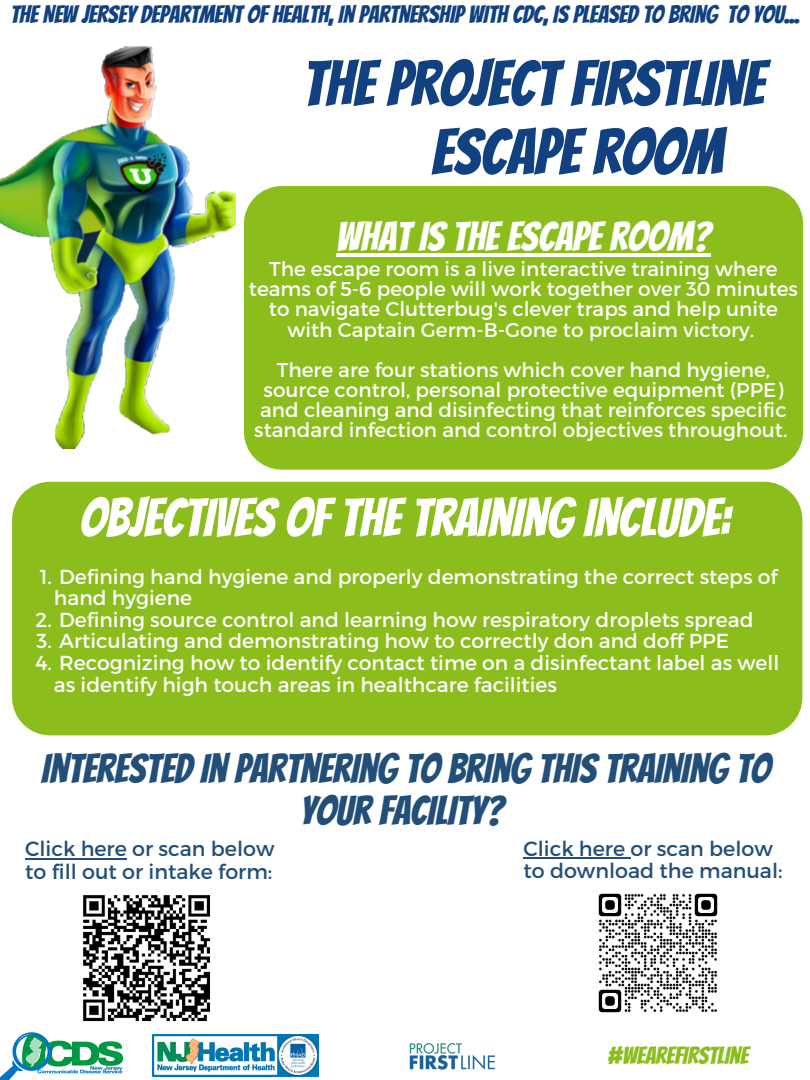
<style>
.page{position:relative;width:810px;height:1080px;background:#fff}
.page>*{position:absolute;margin:0;border:0;box-sizing:border-box;transform-origin:0 0}
.t1{font:63.75px "Bangers";color:#114181}
.t2{font:63.12px "Bangers";color:#114181}
.t3{font:53.19px "Bangers";color:#fff}
.t4{font:40.62px/41.8px "Bangers";color:#224f79;text-align:center}
.t5{font:40.62px "Bangers";color:#fff}
.t6{font:24.38px "Bangers";color:#114181}
.t7{font:24.06px "Bangers";color:#8bbd1c}
.t8{font:20.62px/22px "Montserrat";color:#224f79}
.t9{font:20.25px/21.6px "Montserrat";color:#fff}
.t10{font:20px/20.1px "Montserrat";color:#fff;text-align:center}
</style>
<div class="page">
<div style="left:244px;top:186px;width:559px;height:284px;background:#8bbd1c;border-radius:38px"></div>
<hr style="left:336px;top:254px;width:375px;height:3px;background:#fff">
<div style="left:12px;top:482px;width:790px;height:253px;background:#8bbd1c;border-radius:38px"></div>
<img style="left:0;top:46px;width:236px;height:403px">
<img style="left:0;top:1032px;width:122px;height:48px">
<img style="left:152px;top:1035px;width:167px;height:42px">
<img style="left:409px;top:1043px;width:86px;height:27px">
<img style="left:83px;top:895px;width:127px;height:127px">
<hr style="left:25px;top:858px;width:102px;height:2px;background:#224f79">
<hr style="left:523px;top:857px;width:107px;height:2px;background:#224f79">
<img style="left:598px;top:893px;width:120px;height:120px">
<p class="t6" style="left:10px;top:2px;width:791px">THE NEW JERSEY DEPARTMENT OF HEALTH, IN PARTNERSHIP WITH CDC, IS PLEASED TO BRING TO YOU...</p>
<h2 class="t2" style="left:302px;top:50px;width:463px">THE PROJECT FIRSTLINE</h2>
<h1 class="t1" style="left:431px;top:118px;width:294px">ESCAPE ROOM</h1>
<h3 class="t5" style="left:336px;top:215px;width:376px">WHAT IS THE ESCAPE ROOM?</h3>
<p class="t10" style="left:249px;top:258px;width:551px">The escape room is a live interactive training where teams of 5-6 people will work together over 30 minutes to navigate Clutterbug's clever traps and help unite with Captain Germ-B-Gone to proclaim victory.</p>
<p class="t10" style="left:254px;top:359px;width:535px">There are four stations which cover hand hygiene, source control, personal protective equipment (PPE) and cleaning and disinfecting that reinforces specific standard infection and control objectives throughout.</p>
<h3 class="t3" style="left:80px;top:490px;width:652px">OBJECTIVES OF THE TRAINING INCLUDE:</h3>
<p class="t9" style="left:54px;top:565px;width:725px;text-indent:-14px">1. Defining hand hygiene and properly demonstrating the correct steps of hand hygiene</p>
<p class="t9" style="left:36px;top:608px;width:719px">2. Defining source control and learning how respiratory droplets spread</p>
<p class="t9" style="left:37px;top:629px;width:694px">3. Articulating and demonstrating how to correctly don and doff PPE</p>
<p class="t9" style="left:54px;top:651px;width:727px;text-indent:-19px">4. Recognizing how to identify contact time on a disinfectant label as well as identify high touch areas in healthcare facilities</p>
<h3 class="t4" style="left:41px;top:748px;width:731px">INTERESTED IN PARTNERING TO BRING THIS TRAINING TO<br>YOUR FACILITY?</h3>
<p class="t8" style="left:25px;top:837px;width:251px">Click here or scan below to fill out or intake form:</p>
<p class="t8" style="left:523px;top:836px;width:261px">Click here or scan below to download the manual:</p>
<p class="t7" style="left:607px;top:1043px;width:142px">#WEAREFIRSTLINE</p>
</div>
